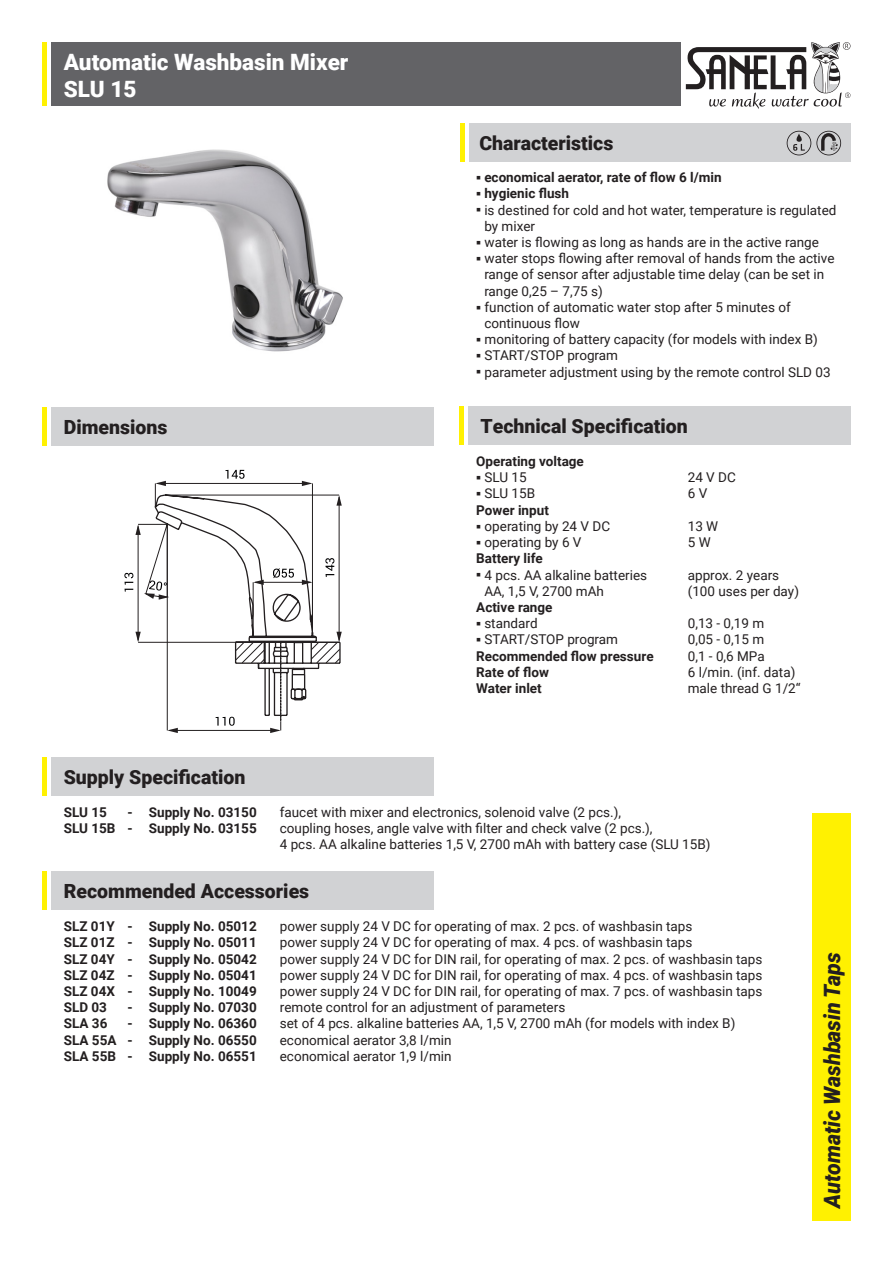
<style>
.page{position:relative;width:893px;height:1263px;background:#fff}
.page>*{position:absolute;margin:0;border:0;box-sizing:border-box;transform-origin:0 0}
.t1{font:900 22.5px "Roboto";color:#fff}
.t2{font:italic 900 22.5px "Roboto";letter-spacing:-.005em;color:#231f20;scale:.95 1}
.t3{font:900 19.5px "Roboto";color:#231f20}
.t4{font:13.5px/16.2px "Roboto";color:#231f20}
.t5{font:700 13.5px "Roboto";color:#231f20}
</style>
<div class="page">
<div style="left:51px;top:43px;width:629px;height:63px;background:#636366"></div>
<div style="left:51px;top:407px;width:383px;height:38px;background:#d1d2d4"></div>
<div style="left:812px;top:813px;width:38px;height:407px;background:#fff101"></div>
<hr style="left:43px;top:43px;width:4px;height:63px;background:#fff101">
<hr style="left:43px;top:407px;width:4px;height:38px;background:#fff101">
<div style="left:468px;top:406px;width:382px;height:38px;background:#d1d2d4"></div>
<hr style="left:459px;top:406px;width:4px;height:38px;background:#fff101">
<div style="left:51px;top:871px;width:383px;height:39px;background:#d1d2d4"></div>
<hr style="left:43px;top:871px;width:4px;height:39px;background:#fff101">
<div style="left:51px;top:757px;width:383px;height:38px;background:#d1d2d4"></div>
<hr style="left:43px;top:757px;width:4px;height:38px;background:#fff101">
<div style="left:469px;top:123px;width:381px;height:39px;background:#d1d2d4"></div>
<div style="left:460px;top:123px;width:5px;height:39px;background:#fff101"></div>
<svg style="left:686px;top:42px;width:164px;height:67px"></svg>
<svg style="left:787px;top:131px;width:54px;height:24px"></svg>
<svg style="left:124px;top:470px;width:218px;height:263px"></svg>
<img style="left:107px;top:149px;width:236px;height:203px">
<p class="t1" style="left:64px;top:47px;width:286px">Automatic Washbasin Mixer</p>
<p class="t1" style="left:64px;top:73px;width:74px">SLU 15</p>
<p class="t3" style="left:64px;top:413px;width:105px">Dimensions</p>
<p class="t3" style="left:479px;top:130px;width:135px">Characteristics</p>
<p class="t5" style="left:476px;top:168px;width:247px">○ economical aerator, rate of flow 6 l/min</p>
<p class="t5" style="left:476px;top:184px;width:94px">○ hygienic flush</p>
<p class="t4" style="left:476px;top:201px;width:362px">○ is destined for cold and hot water, temperature is regulated</p>
<p class="t4" style="left:484px;top:217px;width:52px">by mixer</p>
<p class="t4" style="left:476px;top:234px;width:344px">○ water is flowing as long as hands are in the active range</p>
<p class="t4" style="left:484px;top:250px;width:352px;text-indent:-8px">○ water stops flowing after removal of hands from the active range of sensor after adjustable time delay (can be set in range 0,25 – 7,75 s)</p>
<p class="t4" style="left:476px;top:298px;width:316px">○ function of automatic water stop after 5 minutes of</p>
<p class="t4" style="left:484px;top:315px;width:97px">continuous flow</p>
<p class="t4" style="left:476px;top:331px;width:343px">○ monitoring of battery capacity (for models with index B)</p>
<p class="t4" style="left:476px;top:347px;width:143px">○ START/STOP program</p>
<p class="t4" style="left:476px;top:363px;width:356px">○ parameter adjustment using by the remote control SLD 03</p>
<p class="t3" style="left:480px;top:412px;width:209px">Technical Specification</p>
<p class="t5" style="left:476px;top:452px;width:109px">Operating voltage</p>
<p class="t4" style="left:476px;top:469px;width:52px">○ SLU 15</p>
<p class="t4" style="left:688px;top:469px;width:50px">24 V DC</p>
<p class="t4" style="left:476px;top:485px;width:60px">○ SLU 15B</p>
<p class="t4" style="left:688px;top:485px;width:21px">6 V</p>
<p class="t5" style="left:476px;top:500px;width:74px">Power input</p>
<p class="t4" style="left:476px;top:517px;width:135px">○ operating by 24 V DC</p>
<p class="t4" style="left:688px;top:517px;width:32px">13 W</p>
<p class="t4" style="left:476px;top:534px;width:107px">○ operating by 6 V</p>
<p class="t4" style="left:688px;top:534px;width:24px">5 W</p>
<p class="t5" style="left:476px;top:549px;width:68px">Battery life</p>
<p class="t4" style="left:476px;top:566px;width:172px">○ 4 pcs. AA alkaline batteries</p>
<p class="t4" style="left:688px;top:566px;width:93px">approx. 2 years</p>
<p class="t4" style="left:484px;top:582px;width:121px">AA, 1,5 V, 2700 mAh</p>
<p class="t4" style="left:688px;top:582px;width:113px">(100 uses per day)</p>
<p class="t5" style="left:476px;top:598px;width:78px">Active range</p>
<p class="t4" style="left:476px;top:615px;width:63px">○ standard</p>
<p class="t4" style="left:688px;top:615px;width:78px">0,13 - 0,19 m</p>
<p class="t4" style="left:476px;top:631px;width:143px">○ START/STOP program</p>
<p class="t4" style="left:688px;top:631px;width:78px">0,05 - 0,15 m</p>
<p class="t5" style="left:476px;top:646px;width:179px">Recommended flow pressure</p>
<p class="t4" style="left:688px;top:647px;width:78px">0,1 - 0,6 MPa</p>
<p class="t5" style="left:476px;top:662px;width:74px">Rate of flow</p>
<p class="t4" style="left:688px;top:663px;width:109px">6 l/min. (inf. data)</p>
<p class="t5" style="left:476px;top:679px;width:67px">Water inlet</p>
<p class="t4" style="left:688px;top:679px;width:114px">male thread G 1/2“</p>
<p class="t3" style="left:64px;top:763px;width:183px">Supply Specification</p>
<p class="t5" style="left:64px;top:802px;width:45px">SLU 15</p>
<p class="t5" style="left:128px;top:802px;width:131px">- Supply No. 03150</p>
<p class="t4" style="left:280px;top:803px;width:343px">faucet with mixer and electronics, solenoid valve (2 pcs.),</p>
<p class="t5" style="left:64px;top:818px;width:195px">SLU 15B - Supply No. 03155</p>
<p class="t4" style="left:280px;top:819px;width:374px">coupling hoses, angle valve with filter and check valve (2 pcs.),</p>
<p class="t4" style="left:280px;top:835px;width:432px">4 pcs. AA alkaline batteries 1,5 V, 2700 mAh with battery case (SLU 15B)</p>
<p class="t3" style="left:64px;top:878px;width:247px">Recommended Accessories</p>
<p class="t5" style="left:64px;top:917px;width:195px">SLZ 01Y - Supply No. 05012</p>
<p class="t4" style="left:280px;top:918px;width:414px">power supply 24 V DC for operating of max. 2 pcs. of washbasin taps</p>
<p class="t5" style="left:64px;top:933px;width:195px">SLZ 01Z - Supply No. 05011</p>
<p class="t4" style="left:280px;top:934px;width:414px">power supply 24 V DC for operating of max. 4 pcs. of washbasin taps</p>
<p class="t5" style="left:64px;top:949px;width:195px">SLZ 04Y - Supply No. 05042</p>
<p class="t4" style="left:280px;top:950px;width:484px">power supply 24 V DC for DIN rail, for operating of max. 2 pcs. of washbasin taps</p>
<p class="t5" style="left:64px;top:965px;width:195px">SLZ 04Z - Supply No. 05041</p>
<p class="t4" style="left:280px;top:966px;width:484px">power supply 24 V DC for DIN rail, for operating of max. 4 pcs. of washbasin taps</p>
<p class="t5" style="left:64px;top:982px;width:195px">SLZ 04X - Supply No. 10049</p>
<p class="t4" style="left:280px;top:982px;width:484px">power supply 24 V DC for DIN rail, for operating of max. 7 pcs. of washbasin taps</p>
<p class="t5" style="left:64px;top:998px;width:45px">SLD 03</p>
<p class="t5" style="left:128px;top:998px;width:131px">- Supply No. 07030</p>
<p class="t4" style="left:280px;top:999px;width:287px">remote control for an adjustment of parameters</p>
<p class="t5" style="left:64px;top:1014px;width:45px">SLA 36</p>
<p class="t5" style="left:128px;top:1014px;width:131px">- Supply No. 06360</p>
<p class="t4" style="left:280px;top:1015px;width:457px">set of 4 pcs. alkaline batteries AA, 1,5 V, 2700 mAh (for models with index B)</p>
<p class="t5" style="left:64px;top:1030px;width:195px">SLA 55A - Supply No. 06550</p>
<p class="t4" style="left:280px;top:1031px;width:173px">economical aerator 3,8 l/min</p>
<p class="t5" style="left:64px;top:1046px;width:195px">SLA 55B - Supply No. 06551</p>
<p class="t4" style="left:280px;top:1047px;width:173px">economical aerator 1,9 l/min</p>
<p class="t2" style="left:816px;top:1208px;width:270px;rotate:-90deg">Automatic Washbasin Taps</p>
</div>
